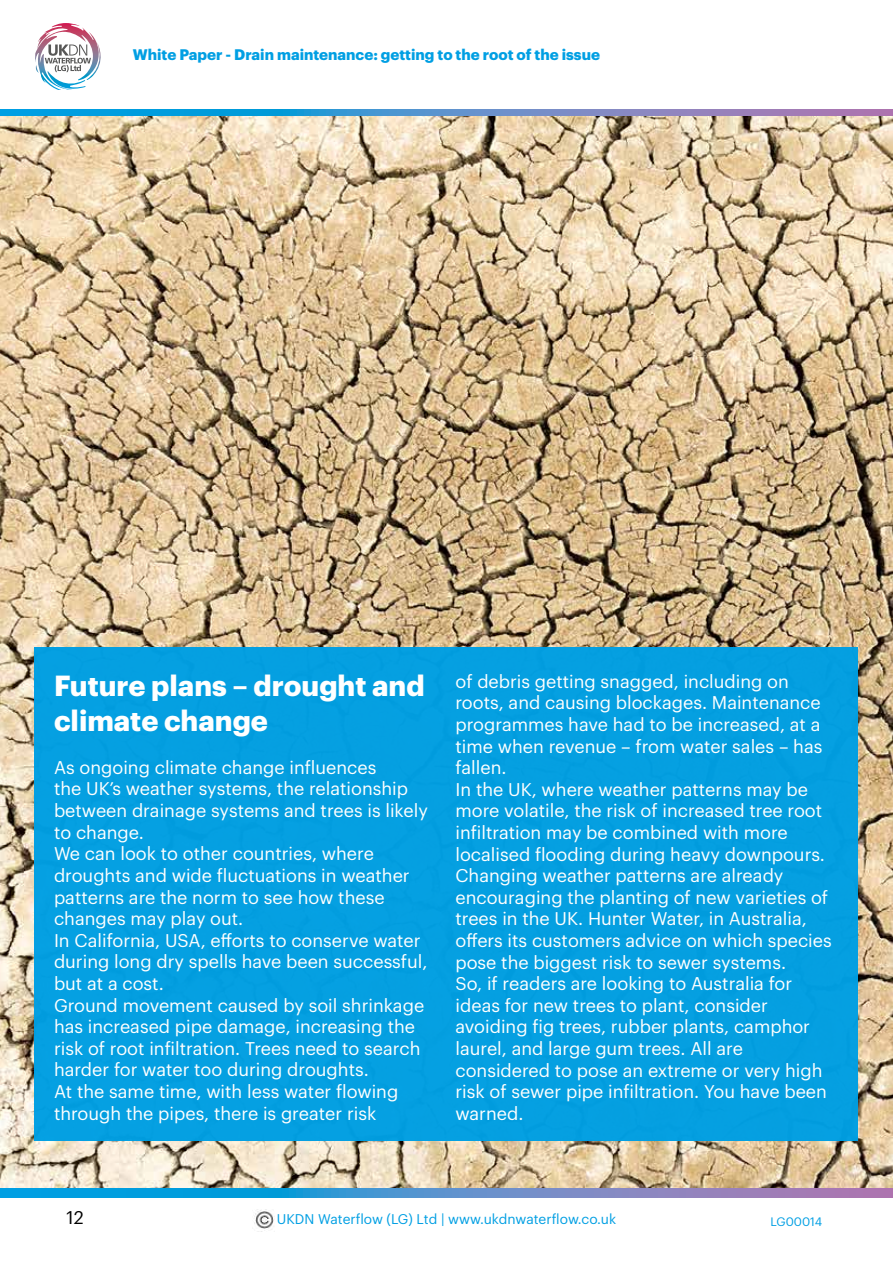
<style>
.page{position:relative;width:893px;height:1263px;background:#fff}
.page>*{position:absolute;margin:0;border:0;box-sizing:border-box;transform-origin:0 0}
.t1{font:700 28.5px/34.2px "Graphik";color:#fff}
.t2{font:18px/21.6px "Graphik";color:#fff}
.t3{font:18px "Graphik";color:#000}
.t4{font:700 15px "Graphik";color:#009fe3}
.t5{font:13.8px "Graphik";color:#009fe3}
.t6{font:12px "Graphik";color:#009fe3}
</style>
<div class="page">
<svg style="left:0;top:109px;width:893px;height:8px;background:#6297c8"></svg>
<svg style="left:35px;top:23px;width:56px;height:67px"></svg>
<svg style="left:0;top:1187px;width:893px;height:10px;background:#5e94c8"></svg>
<img style="left:254px;top:1210px;width:20px;height:22px">
<img style="left:0;top:117px;width:893px;height:1070px">
<div style="left:35px;top:647px;width:823px;height:493px;background:#009fe3"></div>
<p class="t4" style="left:133px;top:43px;width:469px">White Paper - Drain maintenance: getting to the root of the issue</p>
<h1 class="t1" style="left:54px;top:666px;width:372px">Future plans – drought and climate change</h1>
<p class="t2" style="left:54px;top:755px;width:375px">As ongoing climate change influences<br>the UK’s weather systems, the relationship between drainage systems and trees is likely to change.<br>We can look to other countries, where droughts and wide fluctuations in weather patterns are the norm to see how these changes may play out.<br>In California, USA, efforts to conserve water during long dry spells have been successful, but at a cost.<br>Ground movement caused by soil shrinkage has increased pipe damage, increasing the risk of root infiltration. Trees need to search harder for water too during droughts.<br>At the same time, with less water flowing through the pipes, there is greater risk</p>
<p class="t2" style="left:455px;top:669px;width:378px">of debris getting snagged, including on roots, and causing blockages. Maintenance programmes have had to be increased, at a time when revenue – from water sales – has fallen.<br>In the UK, where weather patterns may be more volatile, the risk of increased tree root infiltration may be combined with more localised flooding during heavy downpours.<br>Changing weather patterns are already encouraging the planting of new varieties of trees in the UK. Hunter Water, in Australia, offers its customers advice on which species pose the biggest risk to sewer systems.<br>So, if readers are looking to Australia for ideas for new trees to plant, consider avoiding fig trees, rubber plants, camphor laurel, and large gum trees. All are considered to pose an extreme or very high risk of sewer pipe infiltration. You have been warned.</p>
<p class="t3" style="left:67px;top:1204px;width:19px">12</p>
<p class="t5" style="left:277px;top:1209px;width:341px">UKDN Waterflow (LG) Ltd | www.ukdnwaterflow.co.uk</p>
<p class="t6" style="left:770px;top:1213px;width:53px">LG00014</p>
</div>
